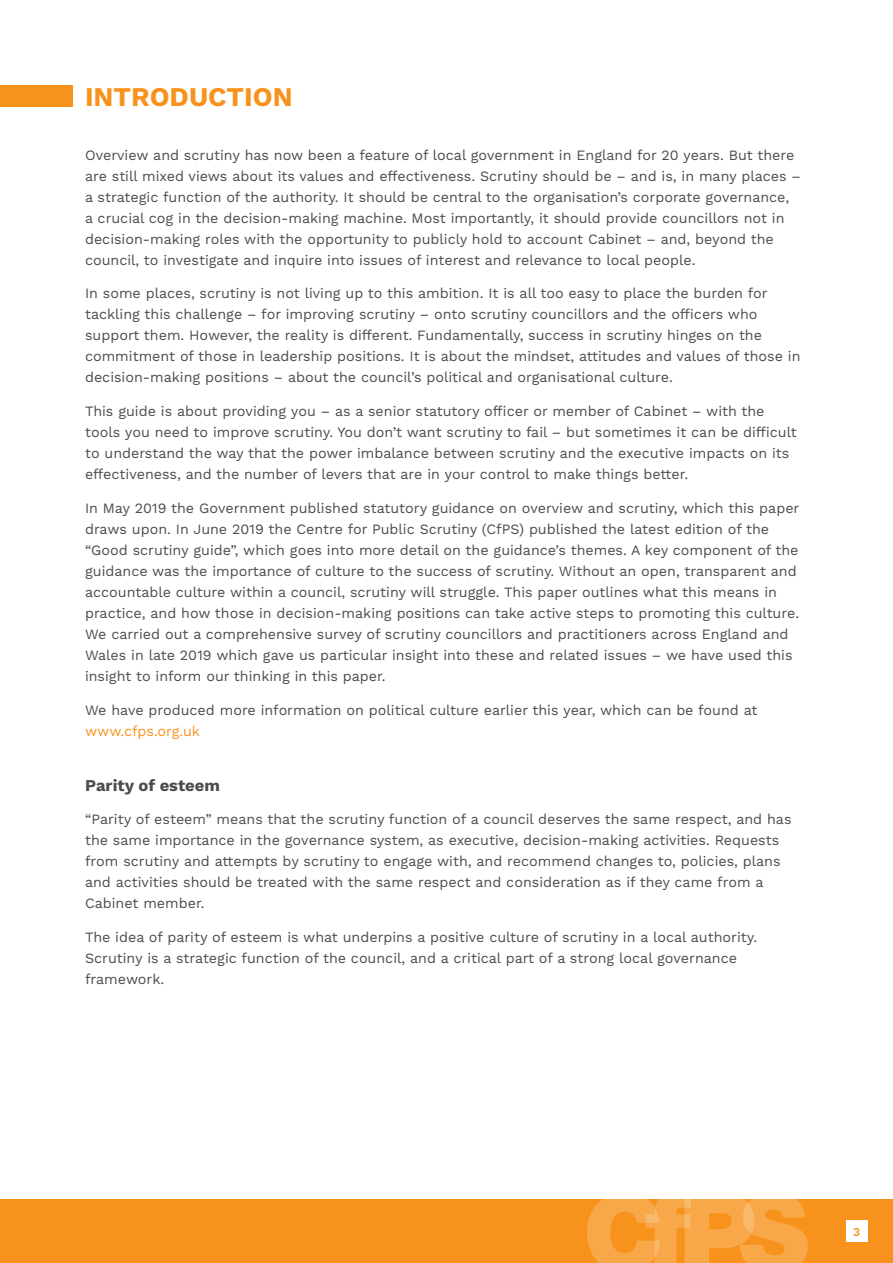
<style>
.page{position:relative;width:893px;height:1263px;background:#fff}
.page>*{position:absolute;margin:0;border:0;box-sizing:border-box;transform-origin:0 0}
.t1{font:700 27px "Work Sans";color:#f7931d}
.t2{font:700 16.5px "Work Sans";color:#4b4c4d}
.t3{font:14.25px/21px "Work Sans";color:#4b4c4d}
.t4{font:600 12px "Work Sans";color:#f7931d}
.s1{color:#f7931d}
</style>
<div class="page">
<div style="left:0;top:1199px;width:893px;height:64px;background:#f7931d"></div>
<div style="left:846px;top:1220px;width:21px;height:22px;background:#fff"></div>
<svg style="left:587px;top:1199px;width:221px;height:64px"></svg>
<div style="left:0;top:85px;width:72px;height:21px;background:#f7931d"></div>
<p class="t1" style="left:85px;top:81px;width:209px">INTRODUCTION</p>
<p class="t3" style="left:85px;top:145px;width:717px">Overview and scrutiny has now been a feature of local government in England for 20 years. But there are still mixed views about its values and effectiveness. Scrutiny should be – and is, in many places – a strategic function of the authority. It should be central to the organisation’s corporate governance,<br>a crucial cog in the decision-making machine. Most importantly, it should provide councillors not in decision-making roles with the opportunity to publicly hold to account Cabinet – and, beyond the council, to investigate and inquire into issues of interest and relevance to local people.</p>
<p class="t3" style="left:85px;top:284px;width:717px">In some places, scrutiny is not living up to this ambition. It is all too easy to place the burden for tackling this challenge – for improving scrutiny – onto scrutiny councillors and the officers who support them. However, the reality is different. Fundamentally, success in scrutiny hinges on the commitment of those in leadership positions. It is about the mindset, attitudes and values of those in decision-making positions – about the council’s political and organisational culture.</p>
<p class="t3" style="left:85px;top:401px;width:713px">This guide is about providing you – as a senior statutory officer or member of Cabinet – with the tools you need to improve scrutiny. You don’t want scrutiny to fail – but sometimes it can be difficult to understand the way that the power imbalance between scrutiny and the executive impacts on its effectiveness, and the number of levers that are in your control to make things better.</p>
<p class="t3" style="left:85px;top:498px;width:716px">In May 2019 the Government published statutory guidance on overview and scrutiny, which this paper draws upon. In June 2019 the Centre for Public Scrutiny (CfPS) published the latest edition of the “Good scrutiny guide”, which goes into more detail on the guidance’s themes. A key component of the guidance was the importance of culture to the success of scrutiny. Without an open, transparent and accountable culture within a council, scrutiny will struggle. This paper outlines what this means in practice, and how those in decision-making positions can take active steps to promoting this culture.<br>We carried out a comprehensive survey of scrutiny councillors and practitioners across England and Wales in late 2019 which gave us particular insight into these and related issues – we have used this insight to inform our thinking in this paper.</p>
<p class="t3" style="left:85px;top:700px;width:674px">We have produced more information on political culture earlier this year, which can be found at <span class="s1">www.cfps.org.uk</span></p>
<p class="t2" style="left:85px;top:775px;width:136px">Parity of esteem</p>
<p class="t3" style="left:85px;top:809px;width:708px">“Parity of esteem” means that the scrutiny function of a council deserves the same respect, and has the same importance in the governance system, as executive, decision-making activities. Requests from scrutiny and attempts by scrutiny to engage with, and recommend changes to, policies, plans and activities should be treated with the same respect and consideration as if they came from a Cabinet member.</p>
<p class="t3" style="left:85px;top:927px;width:674px">The idea of parity of esteem is what underpins a positive culture of scrutiny in a local authority.<br>Scrutiny is a strategic function of the council, and a critical part of a strong local governance framework.</p>
<p class="t4" style="left:853px;top:1225px;width:9px">3</p>
</div>
